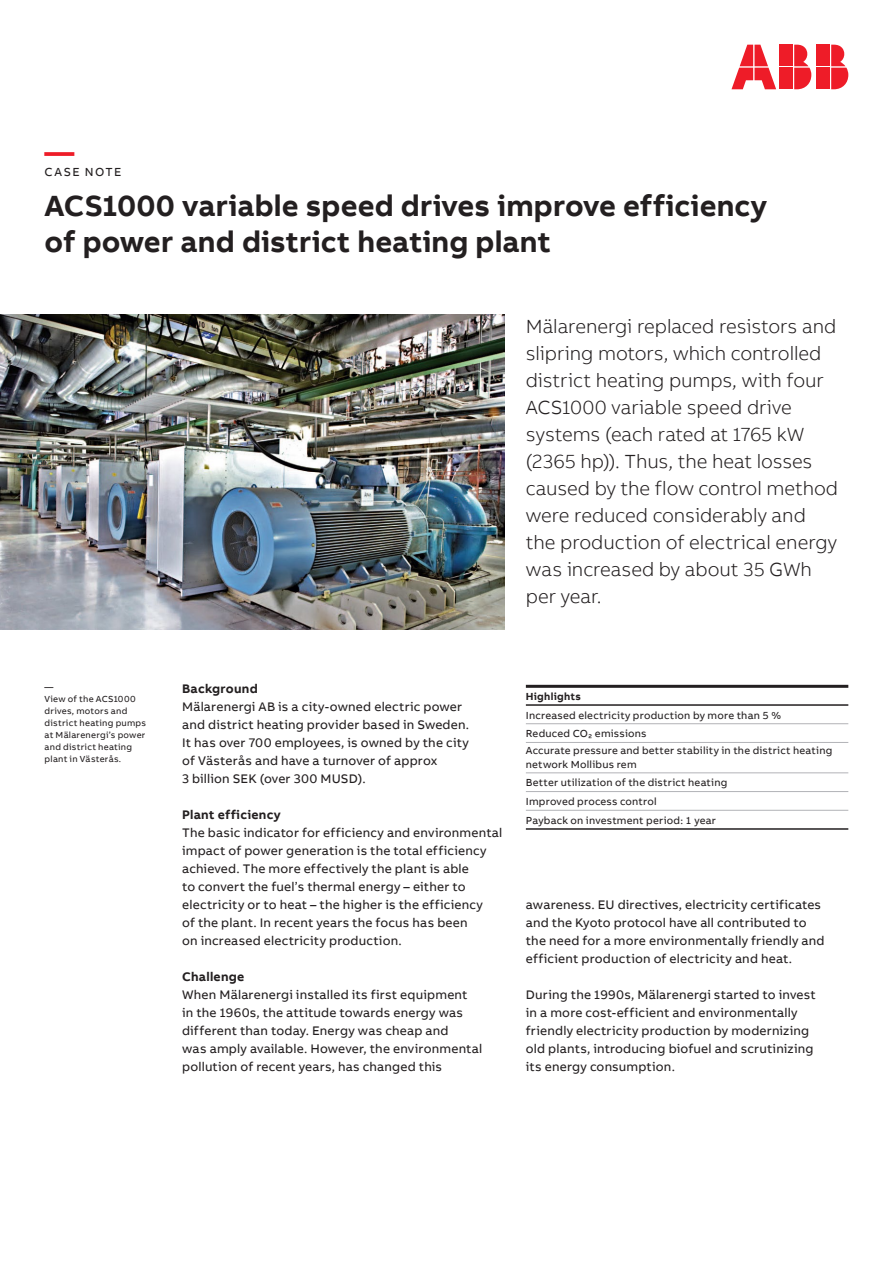
<style>
.page{position:relative;width:893px;height:1263px;background:#fff}
.page>*{position:absolute;margin:0;border:0;box-sizing:border-box;transform-origin:0 0}
.t1{font:700 30px/36px "AB Bvoice";letter-spacing:.005em;color:#231f20}
.t2{font:700 30px "AB Bvoice";color:#ee1c28}
.t3{font:300 19.5px/27px "AB Bvoice";letter-spacing:-.005em;color:#231f20}
.t4{font:12.75px/18px "AB Bvoice";letter-spacing:.015em;color:#231f20}
.t5{font:700 12.75px "AB Bvoice";letter-spacing:.02em;color:#231f20}
.t6{font:12px "AB Bvoice";letter-spacing:.12em;color:#231f20}
.t7{font:10.5px/18.8px "AB Bvoice";letter-spacing:.02em;color:#231f20}
.t8{font:700 10.5px "AB Bvoice";letter-spacing:.025em;color:#231f20}
.t9{font:9px/12px "AB Bvoice";letter-spacing:.025em;color:#231f20}
</style>
<div class="page">
<div style="left:817px;top:45px;width:13px;height:21px;background:#ee1c28"></div>
<div style="left:817px;top:68px;width:13px;height:21px;background:#ee1c28"></div>
<svg style="left:831px;top:45px;width:17px;height:44px"></svg>
<svg style="left:731px;top:45px;width:45px;height:44px"></svg>
<div style="left:780px;top:45px;width:13px;height:21px;background:#ee1c28"></div>
<div style="left:780px;top:68px;width:13px;height:21px;background:#ee1c28"></div>
<svg style="left:794px;top:45px;width:17px;height:44px"></svg>
<img style="left:0;top:315px;width:505px;height:315px">
<hr style="left:526px;top:704px;width:322px;height:2px;background:#231f20">
<hr style="left:526px;top:685px;width:322px;height:3px;background:#231f20">
<hr style="left:526px;top:828px;width:322px;height:2px;background:#231f20">
<hr style="left:526px;top:723px;width:322px;height:1px;background:#b2b3b7">
<hr style="left:526px;top:742px;width:322px;height:1px;background:#b2b3b7">
<hr style="left:526px;top:772px;width:322px;height:1px;background:#b2b3b7">
<hr style="left:526px;top:791px;width:322px;height:1px;background:#b2b3b7">
<hr style="left:526px;top:810px;width:322px;height:1px;background:#b2b3b7">
<h1 class="t2" style="left:45px;top:132px;width:31px">—</h1>
<p class="t6" style="left:45px;top:165px;width:78px">CASE NOTE</p>
<h1 class="t1" style="left:45px;top:188px;width:724px">ACS1000 variable speed drives improve efficiency of power and district heating plant</h1>
<p class="t9" style="left:45px;top:681px;width:103px">—<br>View of the ACS1000 drives, motors and district heating pumps at Mälarenergi’s power and district heating plant in Västerås.</p>
<p class="t3" style="left:526px;top:313px;width:314px">Mälarenergi replaced resistors and slipring motors, which controlled district heating pumps, with four<br>ACS1000 variable speed drive systems (each rated at 1765 kW (2365 hp)). Thus, the heat losses caused by the flow control method were reduced considerably and the production of electrical energy was increased by about 35 GWh per year.</p>
<p class="t5" style="left:182px;top:680px;width:77px">Background</p>
<p class="t4" style="left:182px;top:697px;width:289px">Mälarenergi AB is a city-owned electric power and district heating provider based in Sweden.<br>It has over 700 employees, is owned by the city of Västerås and have a turnover of approx<br>3 billion SEK (over 300 MUSD).</p>
<p class="t5" style="left:182px;top:806px;width:100px">Plant efficiency</p>
<p class="t4" style="left:182px;top:823px;width:322px">The basic indicator for efficiency and environmental impact of power generation is the total efficiency achieved. The more effectively the plant is able<br>to convert the fuel’s thermal energy – either to electricity or to heat – the higher is the efficiency<br>of the plant. In recent years the focus has been<br>on increased electricity production.</p>
<p class="t5" style="left:182px;top:968px;width:64px">Challenge</p>
<p class="t4" style="left:182px;top:985px;width:302px">When Mälarenergi installed its first equipment<br>in the 1960s, the attitude towards energy was different than today. Energy was cheap and<br>was amply available. However, the environmental pollution of recent years, has changed this</p>
<p class="t8" style="left:526px;top:690px;width:57px">Highlights</p>
<p class="t7" style="left:526px;top:706px;width:257px">Increased electricity production by more than 5 %<br>Reduced CO₂ emissions</p>
<p class="t7" style="left:526px;top:744px;width:308px;line-height:13.5px">Accurate pressure and better stability in the district heating network Mollibus rem</p>
<p class="t7" style="left:526px;top:774px;width:203px">Better utilization of the district heating<br>Improved process control<br>Payback on investment period: 1 year</p>
<p class="t4" style="left:526px;top:895px;width:300px">awareness. EU directives, electricity certificates and the Kyoto protocol have all contributed to the need for a more environmentally friendly and efficient production of electricity and heat.</p>
<p class="t4" style="left:526px;top:985px;width:291px">During the 1990s, Mälarenergi started to invest in a more cost-efficient and environmentally friendly electricity production by modernizing old plants, introducing biofuel and scrutinizing its energy consumption.</p>
</div>
